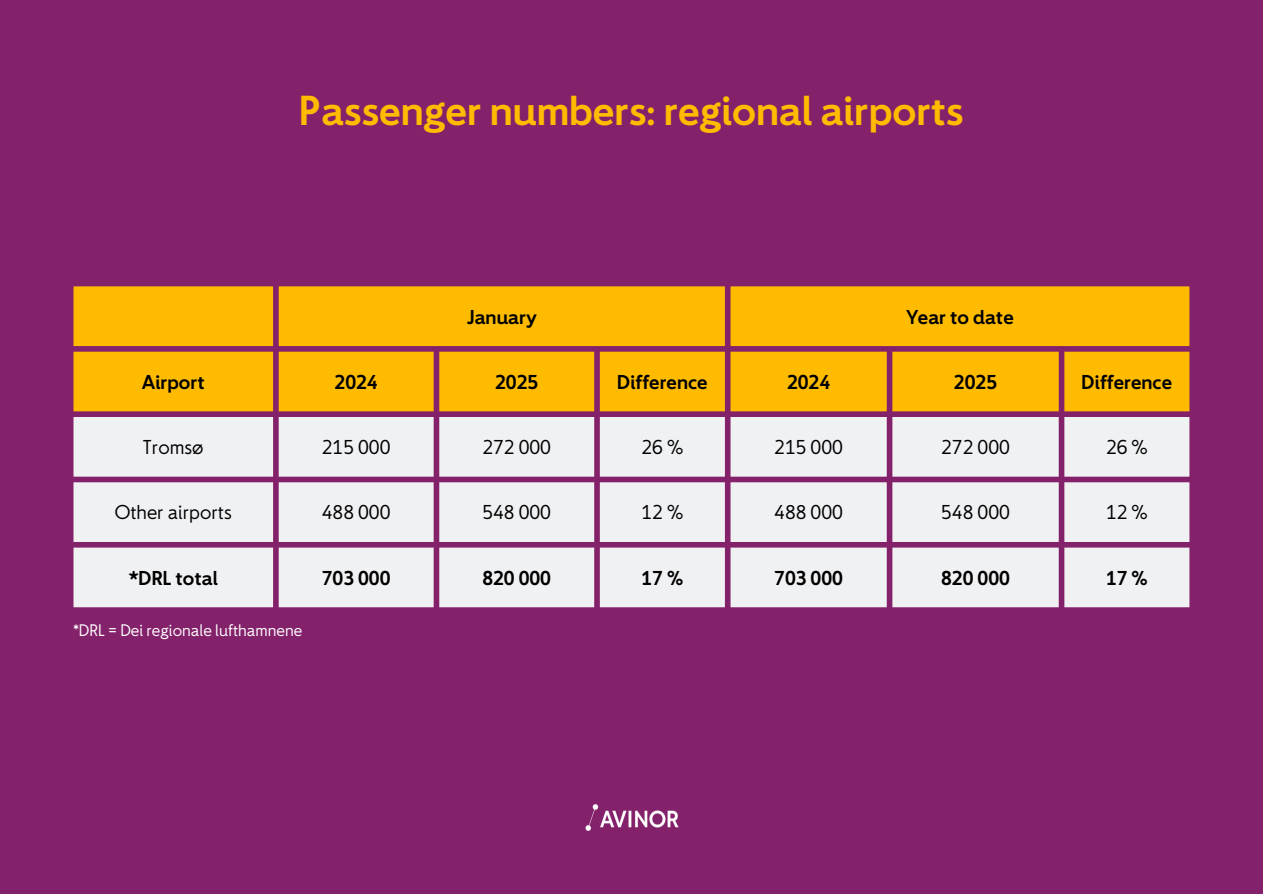
<style>
.page{position:relative;width:1263px;height:894px;background:#fff}
.page>*{position:absolute;margin:0;border:0;box-sizing:border-box;transform-origin:0 0}
.t1{font:700 37.5px "Avinor";color:#fb0}
.t2{font:700 18px "Avinor";color:#000}
.t3{font:500 18px "Avinor";color:#000}
.t4{font:500 15px "Avinor";color:#fff}
</style>
<div class="page">
<div style="left:0;top:0;width:1263px;height:893px;background:#84216b"></div>
<svg style="left:73px;top:286px;width:1116px;height:125px;background:#f6b007"></svg>
<svg style="left:73px;top:417px;width:1116px;height:190px;background:#e6dee7"></svg>
<img style="left:585px;top:804px;width:93px;height:25px">
<p class="t1" style="left:299px;top:87px;width:666px">Passenger numbers: regional airports</p>
<h1 class="t2" style="left:466px;top:305px;width:72px">January</h1>
<p class="t2" style="left:906px;top:305px;width:109px">Year to date</p>
<p class="t2" style="left:142px;top:370px;width:64px">Airport</p>
<p class="t2" style="left:335px;top:370px;width:45px">2024</p>
<p class="t2" style="left:495px;top:370px;width:45px">2025</p>
<p class="t2" style="left:617px;top:370px;width:92px">Difference</p>
<p class="t2" style="left:787px;top:370px;width:45px">2024</p>
<p class="t2" style="left:954px;top:370px;width:45px">2025</p>
<p class="t2" style="left:1082px;top:370px;width:92px">Difference</p>
<p class="t3" style="left:143px;top:436px;width:62px">Tromsø</p>
<p class="t3" style="left:322px;top:436px;width:70px">215 000</p>
<p class="t3" style="left:482px;top:436px;width:70px">272 000</p>
<p class="t3" style="left:641px;top:436px;width:43px">26 %</p>
<p class="t3" style="left:774px;top:436px;width:70px">215 000</p>
<p class="t3" style="left:941px;top:436px;width:70px">272 000</p>
<p class="t3" style="left:1106px;top:436px;width:43px">26 %</p>
<p class="t3" style="left:115px;top:501px;width:118px">Other airports</p>
<p class="t3" style="left:322px;top:501px;width:70px">488 000</p>
<p class="t3" style="left:482px;top:501px;width:70px">548 000</p>
<p class="t3" style="left:641px;top:501px;width:43px">12 %</p>
<p class="t3" style="left:774px;top:501px;width:70px">488 000</p>
<p class="t3" style="left:941px;top:501px;width:70px">548 000</p>
<p class="t3" style="left:1106px;top:501px;width:43px">12 %</p>
<p class="t2" style="left:129px;top:566px;width:91px">*DRL total</p>
<p class="t2" style="left:322px;top:566px;width:70px">703 000</p>
<p class="t2" style="left:482px;top:566px;width:70px">820 000</p>
<p class="t2" style="left:641px;top:566px;width:43px">17 %</p>
<p class="t2" style="left:774px;top:566px;width:70px">703 000</p>
<p class="t2" style="left:941px;top:566px;width:70px">820 000</p>
<p class="t2" style="left:1106px;top:566px;width:43px">17 %</p>
<p class="t4" style="left:73px;top:620px;width:230px">*DRL = Dei regionale lufthamnene</p>
</div>
